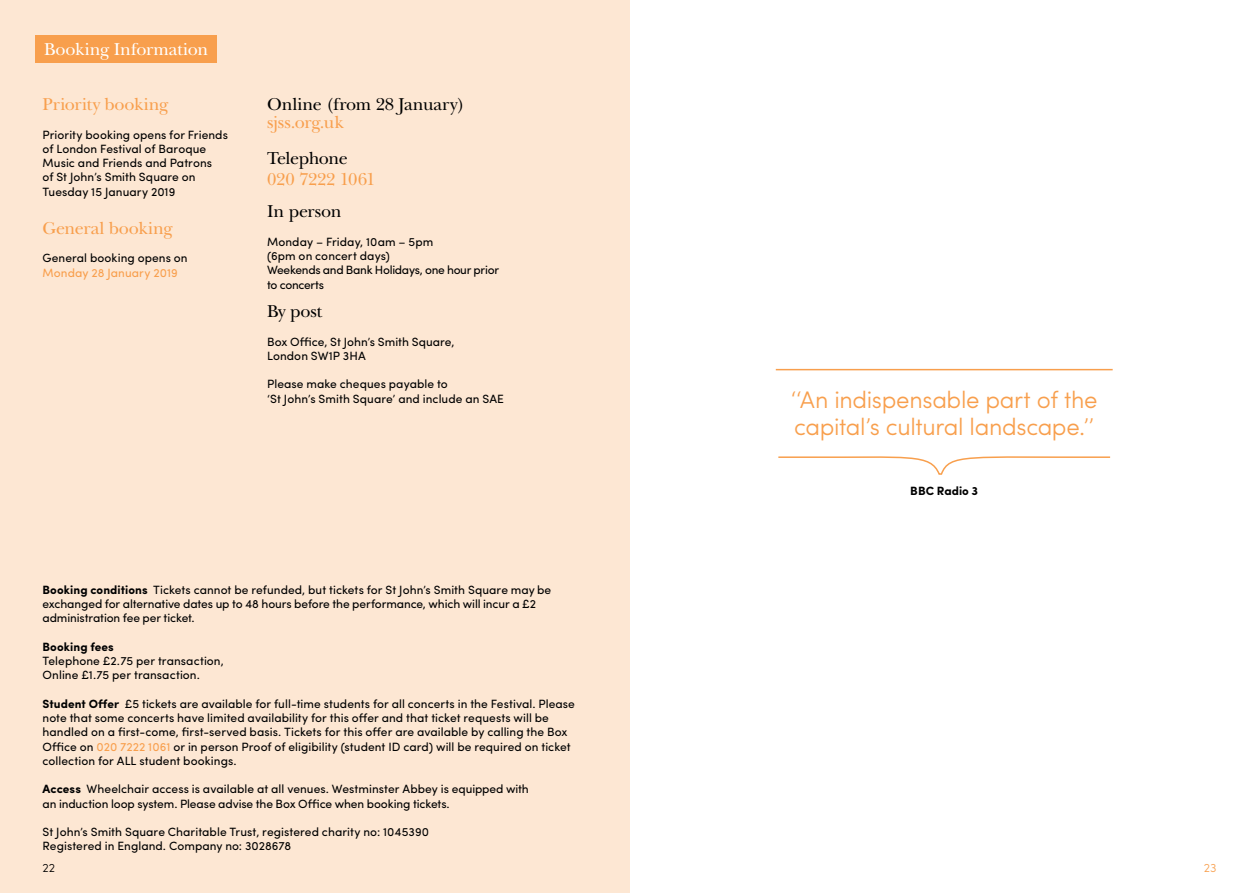
<style>
.page{position:relative;width:1259px;height:893px;background:#fff}
.page>*{position:absolute;margin:0;border:0;box-sizing:border-box;transform-origin:0 0}
.t1{font:300 24px/26.2px "Sofia Pro";letter-spacing:-.015em;color:#f89f4d}
.t2{font:18px "New Baskerville";letter-spacing:-.01em;color:#f89f4d}
.t3{font:18px "New Baskerville";letter-spacing:-.02em;color:#000}
.t4{font:18px "New Baskerville";color:#000}
.t5{font:18px "New Baskerville";letter-spacing:-.01em;color:#fff}
.t6{font:12px/14.2px "Sofia Pro";color:#000}
.t7{font:700 12px "Sofia Pro";letter-spacing:.005em;color:#000}
.t8{font:300 12px "Sofia Pro";color:#000}
.t9{font:300 12px "Sofia Pro";color:#f89f4d}
.s1{color:#f89f4d}
.s2{font-weight:700}
</style>
<div class="page">
<div style="left:0;top:0;width:629px;height:893px;background:#fde7d3"></div>
<div style="left:36px;top:35px;width:181px;height:27px;background:#f89f4d"></div>
<hr style="left:776px;top:369px;width:336px;height:1px;background:#f89f4d">
<svg style="left:778px;top:456px;width:333px;height:19px"></svg>
<p class="t5" style="left:44px;top:38px;width:166px">Booking Information</p>
<p class="t2" style="left:43px;top:94px;width:127px">Priority booking</p>
<p class="t6" style="left:43px;top:126px;width:187px">Priority booking opens for Friends of London Festival of Baroque<br>Music and Friends and Patrons<br>of St John’s Smith Square on<br>Tuesday 15 January 2019</p>
<p class="t2" style="left:43px;top:218px;width:132px">General booking</p>
<p class="t6" style="left:43px;top:250px;width:147px">General booking opens on<br><span class="s1">Monday 28 January 2019</span></p>
<p class="t4" style="left:267px;top:94px;width:199px">Online (from 28 January)</p>
<p class="t2" style="left:267px;top:112px;width:78px">sjss.org.uk</p>
<p class="t3" style="left:267px;top:148px;width:82px">Telephone</p>
<p class="t2" style="left:267px;top:169px;width:110px">020 7222 1061</p>
<p class="t3" style="left:267px;top:201px;width:76px">In person</p>
<p class="t6" style="left:267px;top:234px;width:168px">Monday – Friday, 10am – 5pm</p>
<p class="t6" style="left:267px;top:248px;width:124px">(6pm on concert days)</p>
<p class="t6" style="left:267px;top:262px;width:233px">Weekends and Bank Holidays, one hour prior to concerts</p>
<p class="t3" style="left:267px;top:301px;width:57px">By post</p>
<p class="t6" style="left:267px;top:333px;width:189px">Box Office, St John’s Smith Square,</p>
<p class="t6" style="left:267px;top:348px;width:100px">London SW1P 3HA</p>
<p class="t6" style="left:267px;top:376px;width:182px">Please make cheques payable to</p>
<p class="t6" style="left:267px;top:390px;width:238px">‘St John’s Smith Square’ and include an SAE</p>
<p class="t6" style="left:43px;top:582px;width:510px"><span class="s2">Booking conditions</span> Tickets cannot be refunded, but tickets for St John’s Smith Square may be exchanged for alternative dates up to 48 hours before the performance, which will incur a £2 administration fee per ticket.</p>
<p class="t7" style="left:43px;top:638px;width:73px">Booking fees</p>
<p class="t6" style="left:43px;top:653px;width:183px">Telephone £2.75 per transaction,</p>
<p class="t6" style="left:43px;top:667px;width:159px">Online £1.75 per transaction.</p>
<p class="t6" style="left:43px;top:696px;width:534px"><span class="s2">Student Offer</span> £5 tickets are available for full-time students for all concerts in the Festival. Please note that some concerts have limited availability for this offer and that ticket requests will be handled on a first-come, first-served basis. Tickets for this offer are available by calling the Box Office on <span class="s1">020 7222 1061</span> or in person Proof of eligibility (student ID card) will be required on ticket collection for ALL student bookings.</p>
<p class="t6" style="left:43px;top:781px;width:488px"><span class="s2">Access</span> Wheelchair access is available at all venues. Westminster Abbey is equipped with</p>
<p class="t6" style="left:43px;top:795px;width:409px">an induction loop system. Please advise the Box Office when booking tickets.</p>
<p class="t6" style="left:43px;top:824px;width:388px">St John’s Smith Square Charitable Trust, registered charity no: 1045390</p>
<p class="t6" style="left:43px;top:838px;width:250px">Registered in England. Company no: 3028678</p>
<p class="t8" style="left:43px;top:859px;width:14px">22</p>
<p class="t1" style="left:791px;top:385px;width:308px">‘‘An indispensable part of the capital’s cultural landscape.’’</p>
<p class="t7" style="left:910px;top:482px;width:70px">BBC Radio 3</p>
<p class="t9" style="left:1203px;top:859px;width:14px">23</p>
</div>
